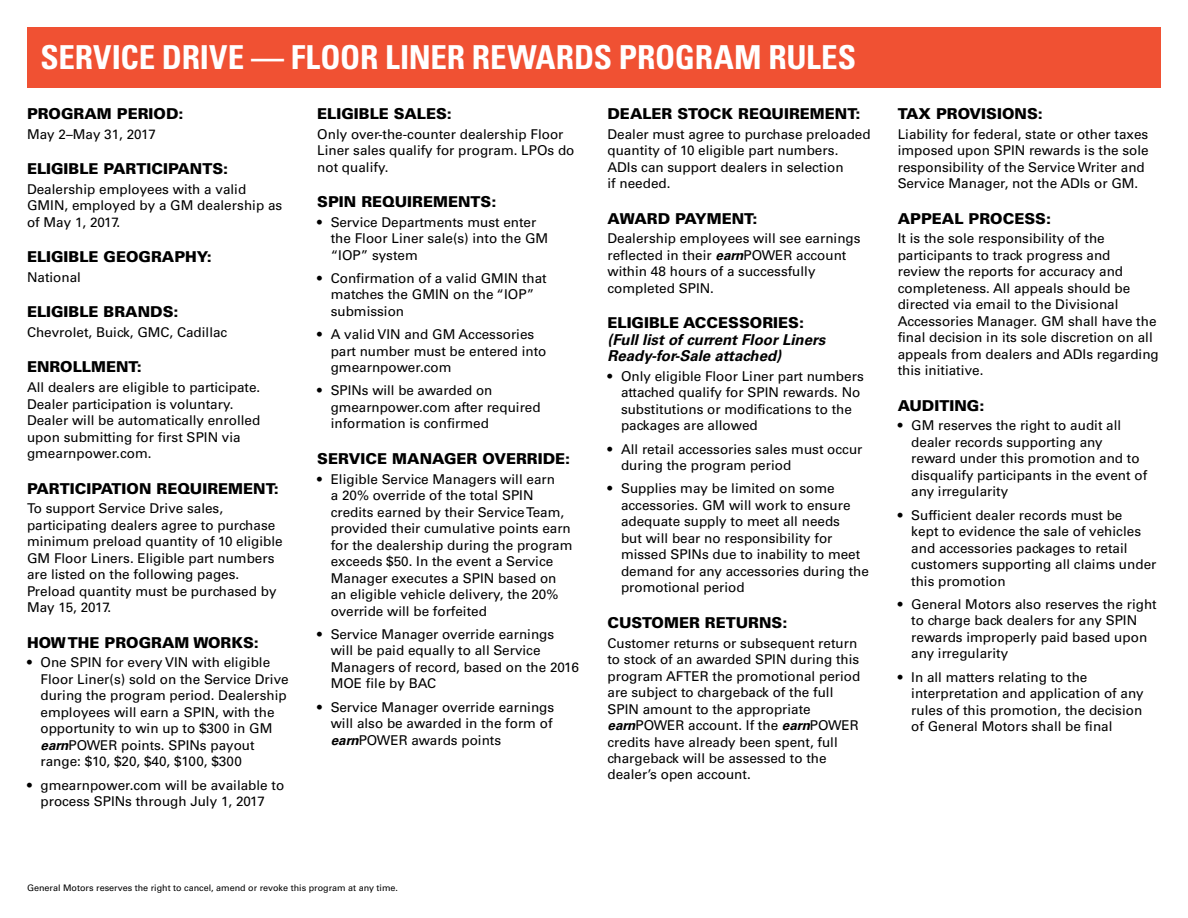
<style>
.page{position:relative;width:1188px;height:918px;background:#fff}
.page>*{position:absolute;margin:0;border:0;box-sizing:border-box;transform-origin:0 0}
.t1{font:700 condensed 33px "Univers LT Std";letter-spacing:-.005em;color:#fff}
.t2{font:900 15px "Univers LT Std";color:#000}
.t3{font:italic 700 15px/16.5px "Univers LT Std";color:#000}
.t4{font:13.5px/16.5px "Univers LT Std";color:#000}
.t5{font:9px "Univers LT Std";color:#000}
.s1{font-weight:700;font-style:italic}
</style>
<div class="page">
<div style="left:27px;top:27px;width:1134px;height:61px;background:#f05133"></div>
<h1 class="t1" style="left:40px;top:37px;width:817px">SERVICE DRIVE — FLOOR LINER REWARDS PROGRAM RULES</h1>
<p class="t2" style="left:27px;top:104px;width:158px">PROGRAM PERIOD:</p>
<p class="t4" style="left:27px;top:126px;width:130px">May 2–May 31, 2017</p>
<p class="t2" style="left:27px;top:159px;width:203px">ELIGIBLE PARTICIPANTS:</p>
<p class="t4" style="left:27px;top:181px;width:257px">Dealership employees with a valid<br>GMIN, employed by a GM dealership as of May 1, 2017.</p>
<p class="t2" style="left:27px;top:247px;width:186px">ELIGIBLE GEOGRAPHY:</p>
<p class="t4" style="left:27px;top:269px;width:56px">National</p>
<p class="t2" style="left:27px;top:302px;width:153px">ELIGIBLE BRANDS:</p>
<p class="t4" style="left:27px;top:324px;width:202px">Chevrolet, Buick, GMC, Cadillac</p>
<p class="t2" style="left:27px;top:358px;width:116px">ENROLLMENT:</p>
<p class="t4" style="left:27px;top:379px;width:235px">All dealers are eligible to participate.<br>Dealer participation is voluntary.<br>Dealer will be automatically enrolled upon submitting for first SPIN via gmearnpower.com.</p>
<p class="t2" style="left:27px;top:479px;width:253px">PARTICIPATION REQUIREMENT:</p>
<p class="t4" style="left:27px;top:500px;width:257px">To support Service Drive sales, participating dealers agree to purchase minimum preload quantity of 10 eligible GM Floor Liners. Eligible part numbers are listed on the following pages.<br>Preload quantity must be purchased by May 15, 2017.</p>
<p class="t2" style="left:27px;top:633px;width:233px">HOW THE PROGRAM WORKS:</p>
<p class="t4" style="left:40px;top:654px;width:250px;text-indent:-14px">• One SPIN for every VIN with eligible Floor Liner(s) sold on the Service Drive during the program period. Dealership employees will earn a SPIN, with the opportunity to win up to $300 in GM <span class="s1">earn</span>POWER points. SPINs payout range: $10, $20, $40, $100, $300</p>
<p class="t4" style="left:27px;top:777px;width:259px;text-align:center">• gmearnpower.com will be available to process SPINs through July 1, 2017</p>
<p class="t2" style="left:317px;top:104px;width:136px">ELIGIBLE SALES:</p>
<p class="t4" style="left:317px;top:126px;width:259px">Only over-the-counter dealership Floor<br>Liner sales qualify for program. LPOs do not qualify.</p>
<p class="t2" style="left:317px;top:192px;width:181px">SPIN REQUIREMENTS:</p>
<p class="t4" style="left:331px;top:214px;width:219px;text-indent:-14px">• Service Departments must enter the Floor Liner sale(s) into the GM “IOP” system</p>
<p class="t4" style="left:331px;top:270px;width:218px;text-indent:-14px">• Confirmation of a valid GMIN that matches the GMIN on the “IOP” submission</p>
<p class="t4" style="left:331px;top:326px;width:217px;text-indent:-14px">• A valid VIN and GM Accessories part number must be entered into gmearnpower.com</p>
<p class="t4" style="left:331px;top:383px;width:211px;text-indent:-13px">• SPINs will be awarded on gmearnpower.com after required information is confirmed</p>
<p class="t2" style="left:317px;top:449px;width:254px">SERVICE MANAGER OVERRIDE:</p>
<p class="t4" style="left:331px;top:471px;width:243px;text-indent:-14px">• Eligible Service Managers will earn<br>a 20% override of the total SPIN credits earned by their Service Team, provided their cumulative points earn for the dealership during the program exceeds $50. In the event a Service Manager executes a SPIN based on an eligible vehicle delivery, the 20% override will be forfeited</p>
<p class="t4" style="left:331px;top:626px;width:250px;text-indent:-14px">• Service Manager override earnings will be paid equally to all Service<br>Managers of record, based on the 2016<br>MOE file by BAC</p>
<p class="t4" style="left:331px;top:699px;width:225px;text-indent:-14px">• Service Manager override earnings will also be awarded in the form of <span class="s1">earn</span>POWER awards points</p>
<p class="t2" style="left:608px;top:104px;width:255px">DEALER STOCK REQUIREMENT:</p>
<p class="t4" style="left:608px;top:126px;width:265px">Dealer must agree to purchase preloaded quantity of 10 eligible part numbers.<br>ADIs can support dealers in selection<br>if needed.</p>
<p class="t2" style="left:608px;top:209px;width:151px">AWARD PAYMENT:</p>
<p class="t4" style="left:608px;top:230px;width:255px">Dealership employees will see earnings reflected in their <span class="s1">earn</span>POWER account within 48 hours of a successfully completed SPIN.</p>
<p class="t2" style="left:608px;top:313px;width:198px">ELIGIBLE ACCESSORIES:</p>
<p class="t3" style="left:608px;top:331px;width:219px">(Full list of current Floor Liners<br>Ready-for-Sale attached)</p>
<p class="t4" style="left:621px;top:368px;width:244px;text-indent:-14px">• Only eligible Floor Liner part numbers attached qualify for SPIN rewards. No substitutions or modifications to the packages are allowed</p>
<p class="t4" style="left:621px;top:441px;width:243px;text-indent:-14px">• All retail accessories sales must occur during the program period</p>
<p class="t4" style="left:621px;top:480px;width:250px;text-indent:-14px">• Supplies may be limited on some accessories. GM will work to ensure adequate supply to meet all needs<br>but will bear no responsibility for missed SPINs due to inability to meet demand for any accessories during the promotional period</p>
<p class="t2" style="left:608px;top:613px;width:181px">CUSTOMER RETURNS:</p>
<p class="t4" style="left:608px;top:635px;width:254px">Customer returns or subsequent return to stock of an awarded SPIN during this program AFTER the promotional period are subject to chargeback of the full SPIN amount to the appropriate <span class="s1">earn</span>POWER account. If the <span class="s1">earn</span>POWER credits have already been spent, full chargeback will be assessed to the dealer’s open account.</p>
<p class="t2" style="left:898px;top:104px;width:147px">TAX PROVISIONS:</p>
<p class="t4" style="left:898px;top:126px;width:253px">Liability for federal, state or other taxes imposed upon SPIN rewards is the sole responsibility of the Service Writer and Service Manager, not the ADIs or GM.</p>
<p class="t2" style="left:898px;top:209px;width:155px">APPEAL PROCESS:</p>
<p class="t4" style="left:898px;top:230px;width:263px">It is the sole responsibility of the participants to track progress and<br>review the reports for accuracy and completeness. All appeals should be directed via email to the Divisional Accessories Manager. GM shall have the final decision in its sole discretion on all appeals from dealers and ADIs regarding this initiative.</p>
<p class="t2" style="left:898px;top:396px;width:88px">AUDITING:</p>
<p class="t4" style="left:911px;top:417px;width:237px;text-indent:-14px">• GM reserves the right to audit all dealer records supporting any reward under this promotion and to disqualify participants in the event of any irregularity</p>
<p class="t4" style="left:911px;top:507px;width:247px;text-indent:-14px">• Sufficient dealer records must be<br>kept to evidence the sale of vehicles and accessories packages to retail customers supporting all claims under this promotion</p>
<p class="t4" style="left:911px;top:596px;width:247px;text-indent:-14px">• General Motors also reserves the right to charge back dealers for any SPIN rewards improperly paid based upon any irregularity</p>
<p class="t4" style="left:911px;top:669px;width:234px;text-indent:-14px">• In all matters relating to the interpretation and application of any rules of this promotion, the decision of General Motors shall be final</p>
<p class="t5" style="left:27px;top:882px;width:373px">General Motors reserves the right to cancel, amend or revoke this program at any time.</p>
</div>
